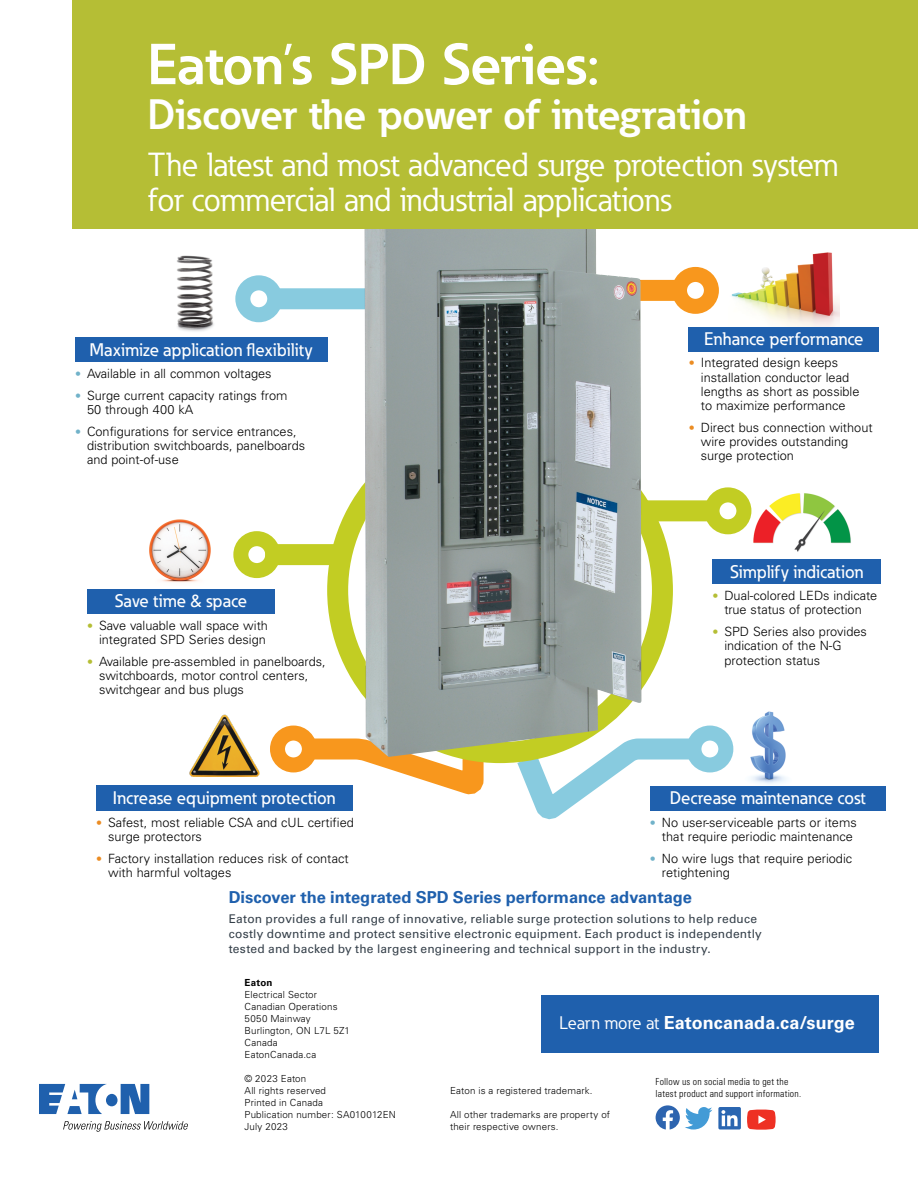
<style>
.page{position:relative;width:918px;height:1188px;background:#fff}
.page>*{position:absolute;margin:0;border:0;box-sizing:border-box;transform-origin:0 0}
.t1{font:700 57px "Eaton";letter-spacing:-.015em;color:#fff}
.t2{font:700 42px "Eaton";letter-spacing:-.015em;color:#fff}
.t3{font:33px/34.5px "Eaton";letter-spacing:-.015em;color:#fff}
.t4{font:500 18px "Eaton";color:#fff}
.t5{font:700 18px "Univers LT Std";letter-spacing:.005em;color:#fff}
.t6{font:700 16.5px "Univers LT Std";color:#1f60ad}
.t7{font:300 12.75px/14.2px "Univers LT Std";color:#000}
.t8{font:12px/15px "Univers LT Std";letter-spacing:.015em;color:#343f49}
.t9{font:300 9.75px/12px "Univers LT Std";letter-spacing:.015em;color:#000}
.t10{font:300 condensed 9.75px/12px "Univers LT Std";letter-spacing:.025em;color:#000}
.t11{font:700 9.75px "Univers LT Std";letter-spacing:.025em;color:#000}
.s1{font-size:12px;color:#71b2c9}
.s2{font-size:12px;color:#eb8c23}
.s3{font-size:12px;color:#b5be35}
.s4{font-family:"Eaton";font-weight:400}
</style>
<div class="page">
<img style="left:731px;top:252px;width:109px;height:75px">
<img style="left:748px;top:493px;width:103px;height:59px">
<img style="left:722px;top:711px;width:64px;height:73px">
<img style="left:149px;top:519px;width:62px;height:64px">
<img style="left:177px;top:255px;width:37px;height:76px">
<img style="left:190px;top:715px;width:69px;height:61px">
<div style="left:650px;top:786px;width:236px;height:25px;background:#1f60ad"></div>
<svg style="left:500px;top:725px;width:215px;height:95px"></svg>
<svg style="left:282px;top:725px;width:205px;height:76px"></svg>
<svg style="left:338px;top:428px;width:324px;height:325px"></svg>
<div style="left:327px;top:417px;width:346px;height:346px;border:21px solid #c2cd23;border-radius:50%"></div>
<div style="left:235px;top:275px;width:47px;height:47px;border:15px solid #88cbdf;border-radius:50%"></div>
<div style="left:233px;top:531px;width:47px;height:47px;border:15px solid #c2cd23;border-radius:50%"></div>
<div style="left:270px;top:726px;width:47px;height:46px;border:15px solid #f8971d;border-radius:50%"></div>
<div style="left:686px;top:726px;width:47px;height:46px;border:15px solid #88cbdf;border-radius:50%"></div>
<div style="left:705px;top:487px;width:46px;height:47px;border:15px solid #c2cd23;border-radius:50%"></div>
<div style="left:672px;top:267px;width:47px;height:47px;border:15px solid #f8971d;border-radius:50%"></div>
<svg style="left:254px;top:275px;width:110px;height:48px"></svg>
<svg style="left:642px;top:266px;width:62px;height:72px"></svg>
<div style="left:642px;top:500px;width:74px;height:21px;background:#c2cd23"></div>
<div style="left:265px;top:544px;width:76px;height:21px;background:#c2cd23"></div>
<img style="left:364px;top:229px;width:278px;height:528px">
<div style="left:689px;top:327px;width:190px;height:24px;background:#1f60ad"></div>
<div style="left:87px;top:589px;width:187px;height:25px;background:#1f60ad"></div>
<div style="left:712px;top:560px;width:169px;height:24px;background:#1f60ad"></div>
<div style="left:75px;top:337px;width:253px;height:25px;background:#1f60ad"></div>
<div style="left:96px;top:785px;width:256px;height:26px;background:#1f60ad"></div>
<div style="left:72px;top:0;width:846px;height:229px;background:#b5be35"></div>
<div style="left:541px;top:995px;width:338px;height:58px;background:#1f60ad"></div>
<svg style="left:39px;top:1084px;width:110px;height:30px"></svg>
<svg style="left:63px;top:1121px;width:125px;height:11px"></svg>
<svg style="left:747px;top:1110px;width:29px;height:20px"></svg>
<div style="left:718px;top:1107px;width:23px;height:23px;background:#2a66b1;border-radius:2px"></div>
<svg style="left:721px;top:1110px;width:17px;height:16px"></svg>
<svg style="left:656px;top:1105px;width:56px;height:25px"></svg>
<h1 class="t1" style="left:148px;top:29px;width:454px">Eaton’s SPD Series:</h1>
<h2 class="t2" style="left:148px;top:88px;width:601px">Discover the power of integration</h2>
<h3 class="t3" style="left:148px;top:148px;width:692px">The latest and most advanced surge protection system for commercial and industrial applications</h3>
<h3 class="t4" style="left:90px;top:338px;width:225px">Maximize application flexibility</h3>
<p class="t7" style="left:75px;top:366px;width:198px"><span class="s1">•</span> Available in all common voltages</p>
<p class="t7" style="left:87px;top:388px;width:202px;text-indent:-12px"><span class="s1">•</span> Surge current capacity ratings from<br>50 through 400 kA</p>
<p class="t7" style="left:87px;top:424px;width:220px;text-indent:-12px"><span class="s1">•</span> Configurations for service entrances, distribution switchboards, panelboards and point-of-use</p>
<h3 class="t4" style="left:704px;top:328px;width:161px">Enhance performance</h3>
<p class="t7" style="left:701px;top:356px;width:160px;text-indent:-12px"><span class="s2">•</span> Integrated design keeps installation conductor lead lengths as short as possible to maximize performance</p>
<p class="t7" style="left:701px;top:420px;width:173px;text-indent:-12px"><span class="s2">•</span> Direct bus connection without wire provides outstanding surge protection</p>
<h3 class="t4" style="left:730px;top:561px;width:135px">Simplify indication</h3>
<h3 class="t4" style="left:115px;top:590px;width:134px">Save time &amp; space</h3>
<p class="t7" style="left:712px;top:588px;width:167px;text-align:center"><span class="s3">•</span> Dual-colored LEDs indicate true status of protection</p>
<p class="t7" style="left:724px;top:624px;width:144px;text-indent:-12px"><span class="s3">•</span> SPD Series also provides indication of the N-G protection status</p>
<p class="t7" style="left:87px;top:618px;width:183px;text-align:right"><span class="s3">•</span> Save valuable wall space with integrated SPD Series design</p>
<p class="t7" style="left:99px;top:654px;width:228px;text-indent:-12px"><span class="s3">•</span> Available pre-assembled in panelboards, switchboards, motor control centers, switchgear and bus plugs</p>
<h3 class="t4" style="left:113px;top:787px;width:224px">Increase equipment protection</h3>
<p class="t7" style="left:108px;top:815px;width:247px;text-indent:-12px"><span class="s2">•</span> Safest, most reliable CSA and cUL certified surge protectors</p>
<p class="t7" style="left:108px;top:851px;width:242px;text-indent:-12px"><span class="s2">•</span> Factory installation reduces risk of contact with harmful voltages</p>
<h3 class="t4" style="left:670px;top:787px;width:197px">Decrease maintenance cost</h3>
<p class="t7" style="left:650px;top:815px;width:208px;text-align:right"><span class="s1">•</span> No user-serviceable parts or items that require periodic maintenance</p>
<p class="t7" style="left:662px;top:851px;width:192px;text-indent:-12px"><span class="s1">•</span> No wire lugs that require periodic retightening</p>
<p class="t6" style="left:229px;top:887px;width:465px">Discover the integrated SPD Series performance advantage</p>
<p class="t8" style="left:229px;top:911px;width:535px">Eaton provides a full range of innovative, reliable surge protection solutions to help reduce costly downtime and protect sensitive electronic equipment. Each product is independently tested and backed by the largest engineering and technical support in the industry.</p>
<p class="t11" style="left:244px;top:976px;width:30px">Eaton</p>
<p class="t9" style="left:244px;top:988px;width:107px">Electrical Sector<br>Canadian Operations<br>5050 Mainway<br>Burlington, ON L7L 5Z1<br>Canada<br>EatonCanada.ca</p>
<p class="t9" style="left:244px;top:1072px;width:153px">© 2023 Eaton<br>All rights reserved<br>Printed in Canada<br>Publication number: SA010012EN<br>July 2023</p>
<p class="t10" style="left:656px;top:1076px;width:147px">Follow us on social media to get the latest product and support information.</p>
<h3 class="t5" style="left:559px;top:1013px;width:297px"><span class="s4">Learn more at</span> Eatoncanada.ca/surge</h3>
<p class="t9" style="left:450px;top:1084px;width:144px">Eaton is a registered trademark.</p>
<p class="t9" style="left:450px;top:1108px;width:162px">All other trademarks are property of their respective owners.</p>
</div>
